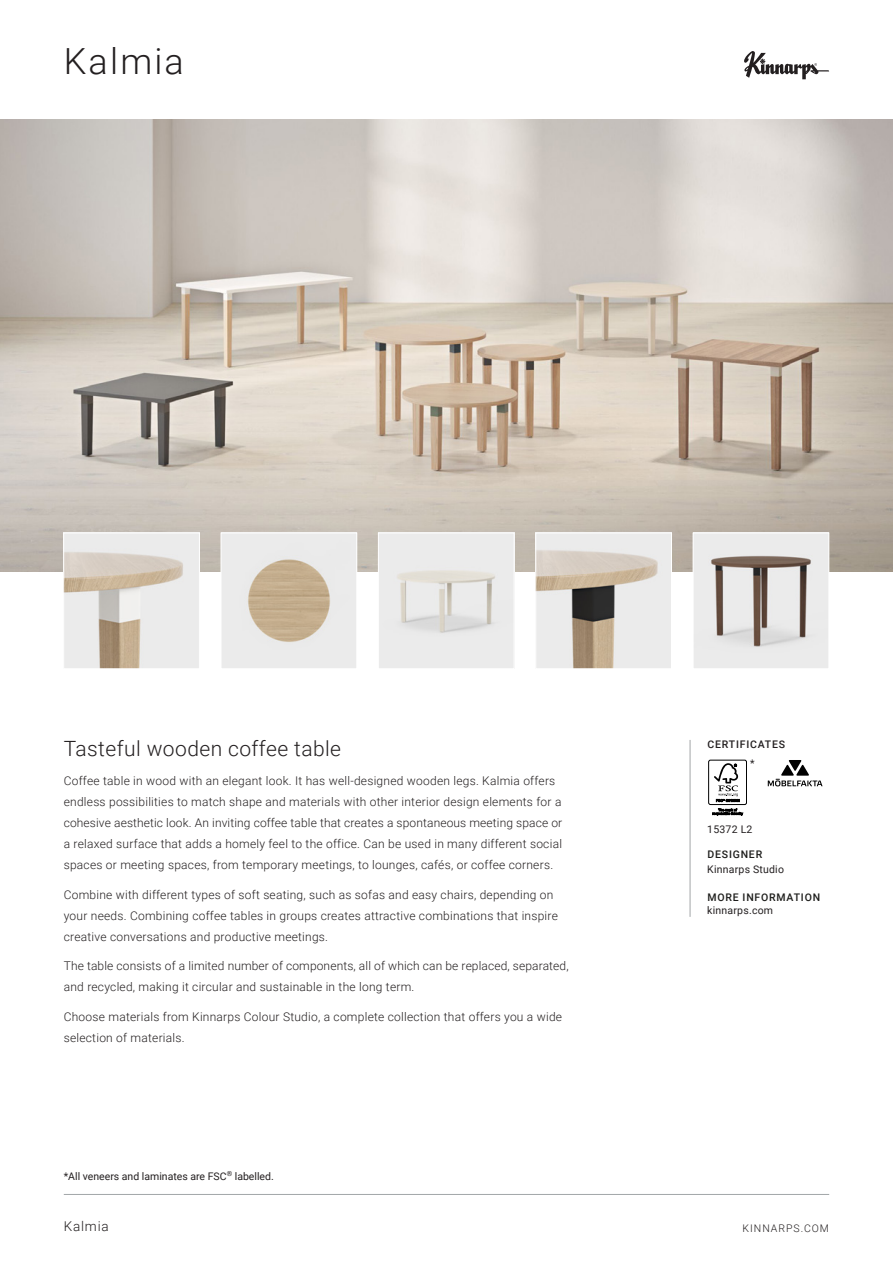
<style>
.page{position:relative;width:893px;height:1263px;background:#fff}
.page>*{position:absolute;margin:0;border:0;box-sizing:border-box;transform-origin:0 0}
.t1{font:300 36px "Roboto";letter-spacing:.06em;color:#231f20}
.t2{font:300 21px "Roboto";letter-spacing:.02em;color:#231f20}
.t3{font:300 13.5px "Roboto";letter-spacing:.06em;color:#231f20}
.t4{font:300 12px/21px "Roboto";letter-spacing:.02em;color:#231f20}
.t5{font:10.5px "Roboto";color:#231f20}
.t6{font:10.5px "Roboto";letter-spacing:.02em;color:#231f20}
.t7{font:500 10.5px "Roboto";letter-spacing:.075em;color:#1d1d1b}
.t8{font:300 10.5px "Roboto";letter-spacing:.095em;color:#231f20}
.t9{font:500 10.5px "Roboto";letter-spacing:.075em;color:#231f20}
</style>
<div class="page">
<svg style="left:744px;top:51px;width:85px;height:28px"></svg>
<img style="left:0;top:119px;width:893px;height:453px">
<img style="left:65px;top:535px;width:133px;height:132px">
<div style="left:63px;top:533px;width:137px;height:136px;border:1px solid #fff"></div>
<img style="left:223px;top:535px;width:132px;height:132px">
<div style="left:221px;top:533px;width:136px;height:136px;border:1px solid #fff"></div>
<img style="left:380px;top:535px;width:132px;height:132px">
<div style="left:378px;top:533px;width:136px;height:136px;border:1px solid #fff"></div>
<img style="left:537px;top:535px;width:133px;height:132px">
<div style="left:535px;top:533px;width:137px;height:136px;border:1px solid #fff"></div>
<img style="left:695px;top:535px;width:132px;height:132px">
<div style="left:693px;top:533px;width:136px;height:136px;border:1px solid #fff"></div>
<hr style="left:64px;top:1194px;width:765px;height:1px;background:#a2a6a8">
<svg style="left:768px;top:760px;width:54px;height:26px"></svg>
<hr style="left:690px;top:740px;width:1px;height:177px;background:#a2a6a8">
<div style="left:708px;top:760px;width:39px;height:45px;border:1px solid #000;border-radius:2px"></div>
<svg style="left:714px;top:763px;width:26px;height:39px"></svg>
<svg style="left:712px;top:808px;width:31px;height:7px"></svg>
<p class="t1" style="left:64px;top:36px;width:122px">Kalmia</p>
<p class="t2" style="left:64px;top:733px;width:279px">Tasteful wooden coffee table</p>
<p class="t4" style="left:64px;top:770px;width:500px">Coffee table in wood with an elegant look. It has well-designed wooden legs. Kalmia offers endless possibilities to match shape and materials with other interior design elements for a cohesive aesthetic look. An inviting coffee table that creates a spontaneous meeting space or a relaxed surface that adds a homely feel to the office. Can be used in many different social spaces or meeting spaces, from temporary meetings, to lounges, cafés, or coffee corners.</p>
<p class="t4" style="left:64px;top:883px;width:496px">Combine with different types of soft seating, such as sofas and easy chairs, depending on your needs. Combining coffee tables in groups creates attractive combinations that inspire creative conversations and productive meetings.</p>
<p class="t4" style="left:64px;top:955px;width:506px">The table consists of a limited number of components, all of which can be replaced, separated, and recycled, making it circular and sustainable in the long term.</p>
<p class="t4" style="left:64px;top:1005px;width:500px">Choose materials from Kinnarps Colour Studio, a complete collection that offers you a wide selection of materials.</p>
<p class="t5" style="left:64px;top:1169px;width:212px">*All veneers and laminates are FSC<sup>®</sup> labelled.</p>
<p class="t3" style="left:64px;top:1216px;width:47px">Kalmia</p>
<p class="t9" style="left:707px;top:737px;width:79px">CERTIFICATES</p>
<p class="t5" style="left:750px;top:756px;width:6px">*</p>
<p class="t5" style="left:707px;top:822px;width:47px">15372 L2</p>
<p class="t7" style="left:707px;top:847px;width:56px">DESIGNER</p>
<p class="t6" style="left:707px;top:862px;width:78px">Kinnarps Studio</p>
<p class="t6" style="left:707px;top:903px;width:67px">kinnarps.com</p>
<p class="t7" style="left:707px;top:890px;width:114px">MORE INFORMATION</p>
<p class="t8" style="left:742px;top:1220px;width:88px">KINNARPS.COM</p>
</div>
